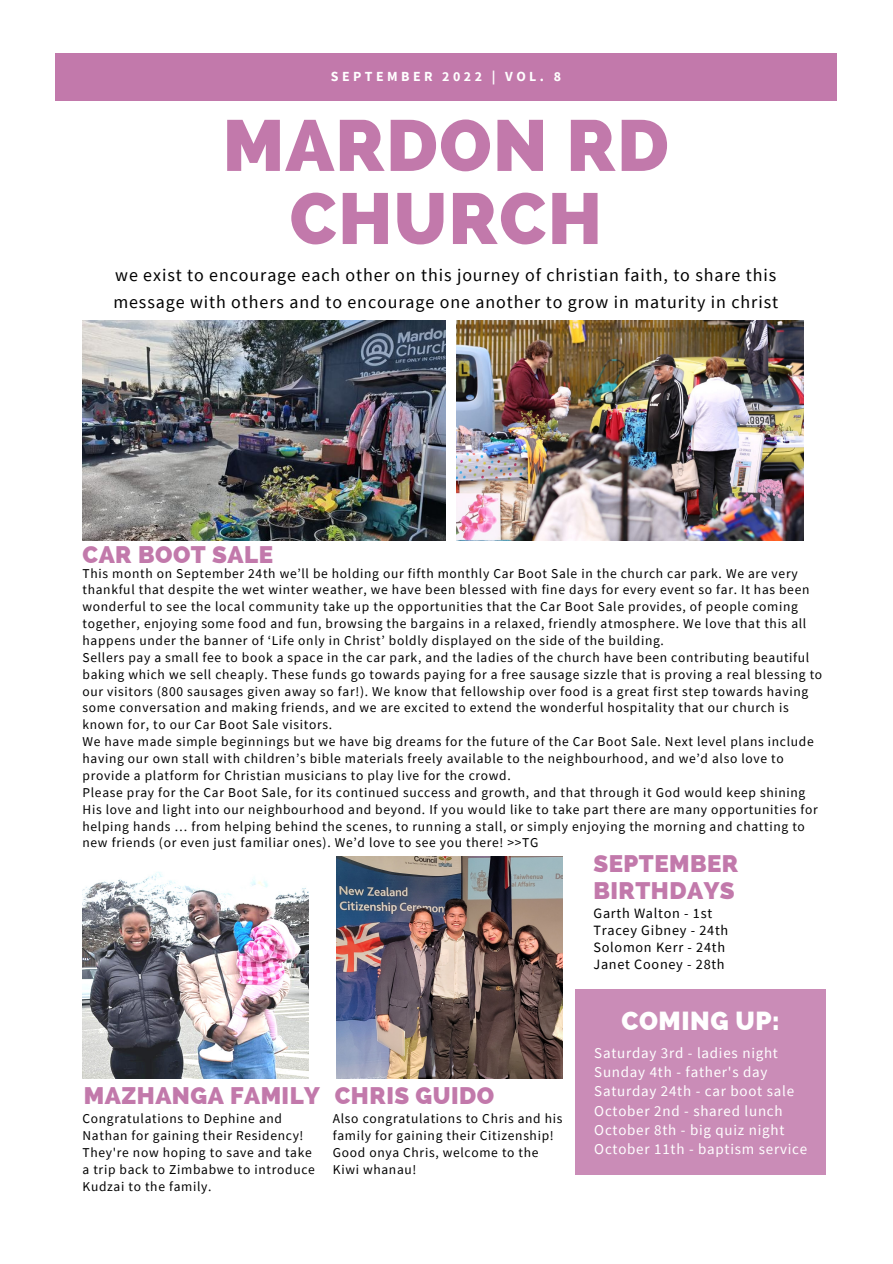
<style>
.page{position:relative;width:893px;height:1264px;background:#fff}
.page>*{position:absolute;margin:0;border:0;box-sizing:border-box;transform-origin:0 0}
.t1{font:800 72px/73.1px "Raleway";letter-spacing:.02em;color:#c279ab;text-align:center}
.t2{font:800 26.1px "Raleway";letter-spacing:.02em;color:#fff}
.t3{font:800 24px/27px "Raleway";letter-spacing:.02em;color:#c279ab}
.t4{font:18px/27px "Source Sans Pro";letter-spacing:.05em;color:#000}
.t5{font:15px/19px "Source Sans Pro";letter-spacing:.05em;color:#fff}
.t6{font:14.25px/16.8px "Source Sans Pro";letter-spacing:.05em;color:#000}
.t7{font:700 13.8px "Source Sans Pro";letter-spacing:.25em;color:#fff}
.t8{font:13.5px/16.8px "Source Sans Pro";letter-spacing:.05em;color:#000}
</style>
<div class="page">
<div style="left:55px;top:54px;width:781px;height:46px;background:#c279ab"></div>
<div style="left:575px;top:989px;width:250px;height:185px;background:#ca8cb7"></div>
<img style="left:83px;top:320px;width:363px;height:220px">
<img style="left:456px;top:320px;width:347px;height:220px">
<img style="left:83px;top:872px;width:225px;height:206px">
<img style="left:336px;top:857px;width:226px;height:221px">
<p class="t7" style="left:331px;top:67px;width:232px">SEPTEMBER 2022 | VOL. 8</p>
<h1 class="t1" style="left:223px;top:109px;width:447px">MARDON RD<br>CHURCH</h1>
<h3 class="t4" style="left:113px;top:261px;width:666px">we exist to encourage each other on this journey of christian faith, to share this message with others and to encourage one another to grow in maturity in christ</h3>
<h3 class="t3" style="left:83px;top:540px;width:192px">CAR BOOT SALE</h3>
<p class="t8" style="left:83px;top:564px;width:741px">This month on September 24th we’ll be holding our fifth monthly Car Boot Sale in the church car park. We are very thankful that despite the wet winter weather, we have been blessed with fine days for every event so far. It has been wonderful to see the local community take up the opportunities that the Car Boot Sale provides, of people coming together, enjoying some food and fun, browsing the bargains in a relaxed, friendly atmosphere. We love that this all happens under the banner of ‘Life only in Christ’ boldly displayed on the side of the building.<br>Sellers pay a small fee to book a space in the car park, and the ladies of the church have been contributing beautiful baking which we sell cheaply. These funds go towards paying for a free sausage sizzle that is proving a real blessing to our visitors (800 sausages given away so far!). We know that fellowship over food is a great first step towards having some conversation and making friends, and we are excited to extend the wonderful hospitality that our church is known for, to our Car Boot Sale visitors.<br>We have made simple beginnings but we have big dreams for the future of the Car Boot Sale. Next level plans include having our own stall with children’s bible materials freely available to the neighbourhood, and we’d also love to provide a platform for Christian musicians to play live for the crowd.<br>Please pray for the Car Boot Sale, for its continued success and growth, and that through it God would keep shining His love and light into our neighbourhood and beyond. If you would like to take part there are many opportunities for helping hands … from helping behind the scenes, to running a stall, or simply enjoying the morning and chatting to new friends (or even just familiar ones). We’d love to see you there! &gt;&gt;TG</p>
<h3 class="t3" style="left:593px;top:849px;width:146px">SEPTEMBER<br>BIRTHDAYS</h3>
<p class="t6" style="left:593px;top:905px;width:136px">Garth Walton - 1st<br>Tracey Gibney - 24th<br>Solomon Kerr - 24th<br>Janet Cooney - 28th</p>
<h3 class="t3" style="left:84px;top:1082px;width:412px">MAZHANGA FAMILY CHRIS GUIDO</h3>
<p class="t8" style="left:83px;top:1110px;width:234px">Congratulations to Dephine and<br>Nathan for gaining their Residency!<br>They're now hoping to save and take a trip back to Zimbabwe to introduce<br>Kudzai to the family.</p>
<p class="t8" style="left:333px;top:1110px;width:231px">Also congratulations to Chris and his family for gaining their Citizenship!<br>Good onya Chris, welcome to the<br>Kiwi whanau!</p>
<h2 class="t2" style="left:621px;top:1005px;width:160px">COMING UP:</h2>
<p class="t5" style="left:594px;top:1043px;width:214px">Saturday 3rd - ladies night<br>Sunday 4th - father's day<br>Saturday 24th - car boot sale<br>October 2nd - shared lunch<br>October 8th - big quiz night<br>October 11th - baptism service</p>
</div>
